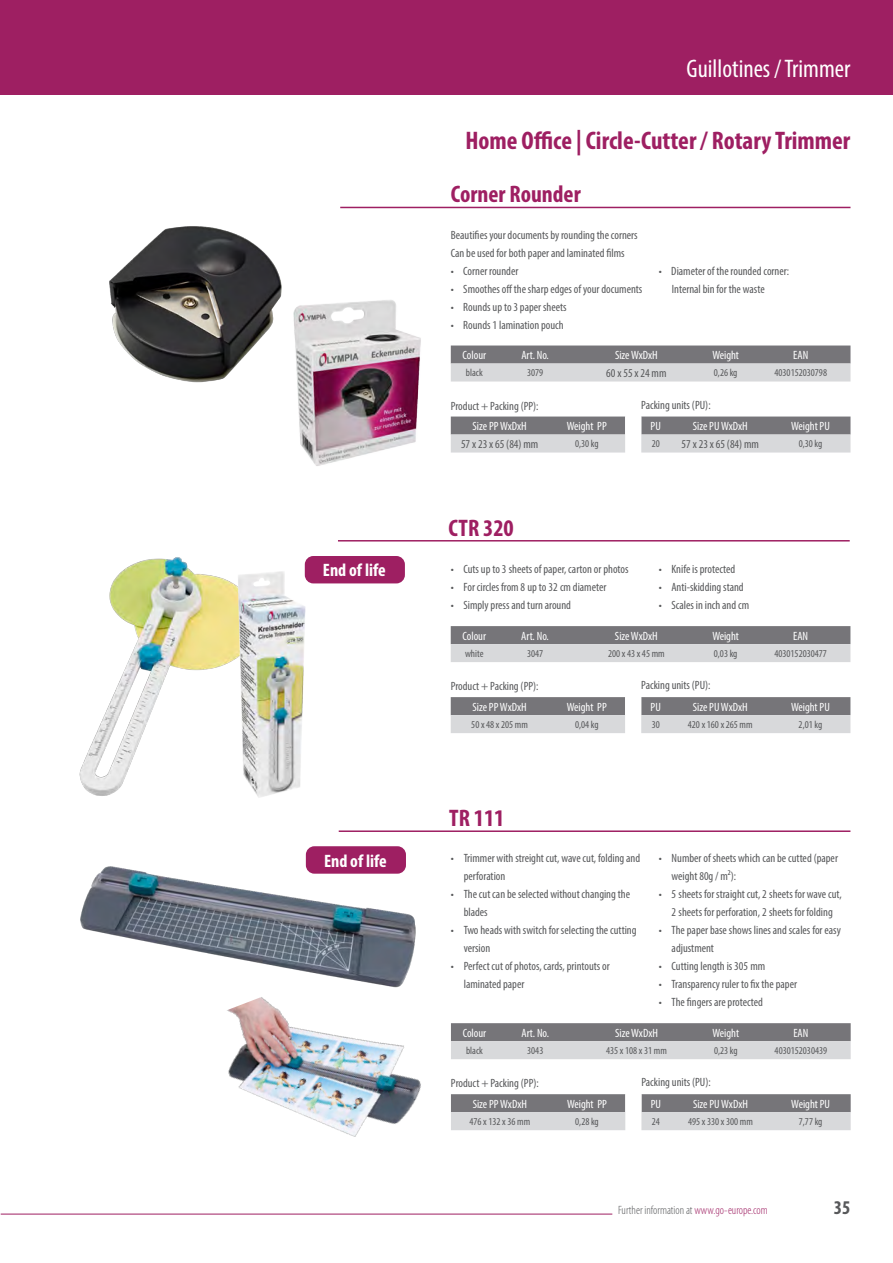
<style>
.page{position:relative;width:893px;height:1263px;background:#fff}
.page>*{position:absolute;margin:0;border:0;box-sizing:border-box;transform-origin:0 0}
.t1{font:condensed 28.5px "Myriad Pro";color:#fff}
.t2{font:700 condensed 25.5px "Myriad Pro";color:#9e1f62}
.t3{font:condensed 25.5px "Myriad Pro";color:#fff}
.t4{font:700 condensed 24px "Myriad Pro";color:#9e1f62}
.t5{font:700 condensed 19.5px "Myriad Pro";color:#57585a}
.t6{font:700 condensed 18px "Myriad Pro";color:#fff}
.t7{font:condensed 12px/18px "Myriad Pro";color:#57585a}
.t8{font:condensed 12px "Myriad Pro";color:#fff}
.t9{font:300 condensed 12px "Myriad Pro";color:#57585a}
.t10{font:condensed 10.5px "Myriad Pro";color:#57585a}
.s1{color:#9e1f62}
</style>
<div class="page">
<div style="left:0;top:0;width:893px;height:95px;background:#9e1f62"></div>
<hr style="left:1px;top:1214px;width:611px;height:1px;background:#9e1f62">
<img style="left:79px;top:557px;width:111px;height:239px">
<img style="left:109px;top:226px;width:172px;height:157px">
<hr style="left:340px;top:207px;width:510px;height:1px;background:#9e1f62">
<svg style="left:454px;top:345px;width:396px;height:36px;background:#a8a8ab"></svg>
<svg style="left:454px;top:416px;width:396px;height:36px;background:#acacaf"></svg>
<div style="left:305px;top:556px;width:100px;height:27px;background:#9e1f62;border-radius:9px"></div>
<div style="left:306px;top:846px;width:100px;height:28px;background:#9e1f62;border-radius:9px"></div>
<img style="left:262px;top:284px;width:192px;height:182px">
<svg style="left:451px;top:626px;width:399px;height:36px;background:#a7a7aa"></svg>
<svg style="left:451px;top:697px;width:399px;height:36px;background:#ababae"></svg>
<img style="left:152px;top:570px;width:211px;height:228px">
<hr style="left:338px;top:540px;width:512px;height:1px;background:#9e1f62">
<svg style="left:451px;top:1023px;width:400px;height:36px;background:#a7a7aa"></svg>
<svg style="left:451px;top:1094px;width:400px;height:36px;background:#ababae"></svg>
<hr style="left:339px;top:830px;width:511px;height:2px;background:#9e1f62">
<img style="left:80px;top:858px;width:336px;height:118px">
<img style="left:227px;top:976px;width:194px;height:161px">
<h3 class="t6" style="left:323px;top:559px;width:64px">End of life</h3>
<h3 class="t6" style="left:324px;top:849px;width:64px">End of life</h3>
<h1 class="t1" style="left:662px;top:50px;width:141px">Aktenvernichter</h1>
<h2 class="t3" style="left:687px;top:53px;width:165px">Guillotines / Trimmer</h2>
<h2 class="t2" style="left:465px;top:124px;width:387px">Home Office | Circle-Cutter / Rotary Trimmer</h2>
<h3 class="t4" style="left:451px;top:179px;width:131px">Corner Rounder</h3>
<p class="t7" style="left:451px;top:225px;width:188px">Beautifies your documents by rounding the corners<br>Can be used for both paper and laminated films</p>
<p class="t7" style="left:451px;top:261px;width:69px">• Corner rounder</p>
<p class="t7" style="left:451px;top:279px;width:193px">• Smoothes off the sharp edges of your documents</p>
<p class="t7" style="left:451px;top:297px;width:117px">• Rounds up to 3 paper sheets</p>
<p class="t7" style="left:451px;top:315px;width:114px">• Rounds 1 lamination pouch</p>
<p class="t7" style="left:672px;top:261px;width:119px;text-indent:-13px">• Diameter of the rounded corner:<br>Internal bin for the waste</p>
<p class="t8" style="left:463px;top:348px;width:25px">Colour</p>
<p class="t8" style="left:521px;top:348px;width:29px">Art. No.</p>
<p class="t8" style="left:615px;top:348px;width:44px">Size WxDxH</p>
<p class="t8" style="left:712px;top:348px;width:28px">Weight</p>
<p class="t8" style="left:793px;top:348px;width:17px">EAN</p>
<p class="t10" style="left:466px;top:367px;width:18px">black</p>
<p class="t10" style="left:527px;top:367px;width:18px">3079</p>
<p class="t7" style="left:606px;top:364px;width:62px">60 x 55 x 24 mm</p>
<p class="t10" style="left:714px;top:367px;width:25px">0,26 kg</p>
<p class="t10" style="left:774px;top:367px;width:54px">4030152030798</p>
<p class="t7" style="left:451px;top:397px;width:89px">Product + Packing (PP):</p>
<p class="t7" style="left:641px;top:396px;width:71px">Packing units (PU):</p>
<p class="t8" style="left:473px;top:419px;width:56px">Size PP WxDxH</p>
<p class="t8" style="left:567px;top:419px;width:41px">Weight PP</p>
<p class="t8" style="left:651px;top:419px;width:12px">PU</p>
<p class="t8" style="left:693px;top:419px;width:56px">Size PU WxDxH</p>
<p class="t8" style="left:791px;top:419px;width:40px">Weight PU</p>
<p class="t7" style="left:461px;top:435px;width:79px">57 x 23 x 65 (84) mm</p>
<p class="t10" style="left:575px;top:438px;width:25px">0,30 kg</p>
<p class="t10" style="left:652px;top:438px;width:10px">20</p>
<p class="t7" style="left:682px;top:435px;width:79px">57 x 23 x 65 (84) mm</p>
<p class="t10" style="left:799px;top:438px;width:25px">0,30 kg</p>
<h3 class="t4" style="left:448px;top:512px;width:67px">CTR 320</h3>
<p class="t7" style="left:451px;top:560px;width:179px">• Cuts up to 3 sheets of paper, carton or photos</p>
<p class="t7" style="left:451px;top:578px;width:157px">• For circles from 8 up to 32 cm diameter</p>
<p class="t7" style="left:451px;top:596px;width:122px">• Simply press and turn around</p>
<p class="t7" style="left:659px;top:560px;width:78px">• Knife is protected</p>
<p class="t7" style="left:659px;top:578px;width:87px">• Anti-skidding stand</p>
<p class="t7" style="left:659px;top:596px;width:92px">• Scales in inch and cm</p>
<p class="t8" style="left:463px;top:628px;width:25px">Colour</p>
<p class="t8" style="left:521px;top:628px;width:29px">Art. No.</p>
<p class="t8" style="left:615px;top:628px;width:44px">Size WxDxH</p>
<p class="t8" style="left:712px;top:628px;width:28px">Weight</p>
<p class="t8" style="left:793px;top:628px;width:17px">EAN</p>
<p class="t10" style="left:465px;top:647px;width:20px">white</p>
<p class="t10" style="left:527px;top:647px;width:18px">3047</p>
<p class="t10" style="left:608px;top:647px;width:58px">200 x 43 x 45 mm</p>
<p class="t10" style="left:714px;top:647px;width:25px">0,03 kg</p>
<p class="t10" style="left:774px;top:647px;width:54px">4030152030477</p>
<p class="t7" style="left:451px;top:677px;width:89px">Product + Packing (PP):</p>
<p class="t7" style="left:641px;top:676px;width:71px">Packing units (PU):</p>
<p class="t8" style="left:472px;top:699px;width:56px">Size PP WxDxH</p>
<p class="t8" style="left:567px;top:699px;width:41px">Weight PP</p>
<p class="t8" style="left:651px;top:699px;width:12px">PU</p>
<p class="t8" style="left:693px;top:699px;width:56px">Size PU WxDxH</p>
<p class="t8" style="left:791px;top:699px;width:40px">Weight PU</p>
<p class="t10" style="left:471px;top:718px;width:58px">50 x 48 x 205 mm</p>
<p class="t10" style="left:575px;top:718px;width:25px">0,04 kg</p>
<p class="t10" style="left:652px;top:718px;width:10px">30</p>
<p class="t10" style="left:688px;top:718px;width:66px">420 x 160 x 265 mm</p>
<p class="t10" style="left:799px;top:718px;width:25px">2,01 kg</p>
<h3 class="t4" style="left:449px;top:803px;width:57px">TR 111</h3>
<p class="t7" style="left:464px;top:849px;width:178px;text-indent:-13px">• Trimmer with streight cut, wave cut, folding and perforation</p>
<p class="t7" style="left:464px;top:885px;width:168px;text-indent:-13px">• The cut can be selected without changing the blades</p>
<p class="t7" style="left:464px;top:921px;width:174px;text-indent:-13px">• Two heads with switch for selecting the cutting version</p>
<p class="t7" style="left:464px;top:957px;width:148px;text-indent:-13px">• Perfect cut of photos, cards, printouts or laminated paper</p>
<p class="t7" style="left:672px;top:849px;width:168px;text-indent:-13px">• Number of sheets which can be cutted (paper weight 80g / m²):</p>
<p class="t7" style="left:659px;top:885px;width:184px;text-align:center">• 5 sheets for straight cut, 2 sheets for wave cut,<br>2 sheets for perforation, 2 sheets for folding</p>
<p class="t7" style="left:672px;top:921px;width:171px;text-indent:-13px">• The paper base shows lines and scales for easy adjustment</p>
<p class="t7" style="left:659px;top:957px;width:108px">• Cutting length is 305 mm</p>
<p class="t7" style="left:659px;top:975px;width:140px">• Transparency ruler to fix the paper</p>
<p class="t7" style="left:659px;top:993px;width:106px">• The fingers are protected</p>
<p class="t8" style="left:463px;top:1025px;width:25px">Colour</p>
<p class="t8" style="left:521px;top:1025px;width:29px">Art. No.</p>
<p class="t8" style="left:615px;top:1025px;width:44px">Size WxDxH</p>
<p class="t8" style="left:712px;top:1025px;width:28px">Weight</p>
<p class="t8" style="left:793px;top:1025px;width:17px">EAN</p>
<p class="t10" style="left:466px;top:1044px;width:18px">black</p>
<p class="t10" style="left:527px;top:1044px;width:18px">3043</p>
<p class="t10" style="left:606px;top:1044px;width:62px">435 x 108 x 31 mm</p>
<p class="t10" style="left:714px;top:1044px;width:25px">0,23 kg</p>
<p class="t10" style="left:775px;top:1044px;width:54px">4030152030439</p>
<p class="t7" style="left:451px;top:1074px;width:89px">Product + Packing (PP):</p>
<p class="t7" style="left:641px;top:1073px;width:71px">Packing units (PU):</p>
<p class="t8" style="left:473px;top:1096px;width:56px">Size PP WxDxH</p>
<p class="t8" style="left:567px;top:1096px;width:41px">Weight PP</p>
<p class="t8" style="left:651px;top:1096px;width:12px">PU</p>
<p class="t8" style="left:693px;top:1096px;width:56px">Size PU WxDxH</p>
<p class="t8" style="left:791px;top:1096px;width:40px">Weight PU</p>
<p class="t10" style="left:469px;top:1115px;width:62px">476 x 132 x 36 mm</p>
<p class="t10" style="left:575px;top:1115px;width:25px">0,28 kg</p>
<p class="t10" style="left:652px;top:1115px;width:10px">24</p>
<p class="t10" style="left:688px;top:1115px;width:66px">495 x 330 x 300 mm</p>
<p class="t10" style="left:799px;top:1115px;width:25px">7,77 kg</p>
<p class="t9" style="left:618px;top:1204px;width:151px">Further information at <span class="s1">www.go-europe.com</span></p>
<h3 class="t5" style="left:834px;top:1195px;width:18px">35</h3>
</div>
